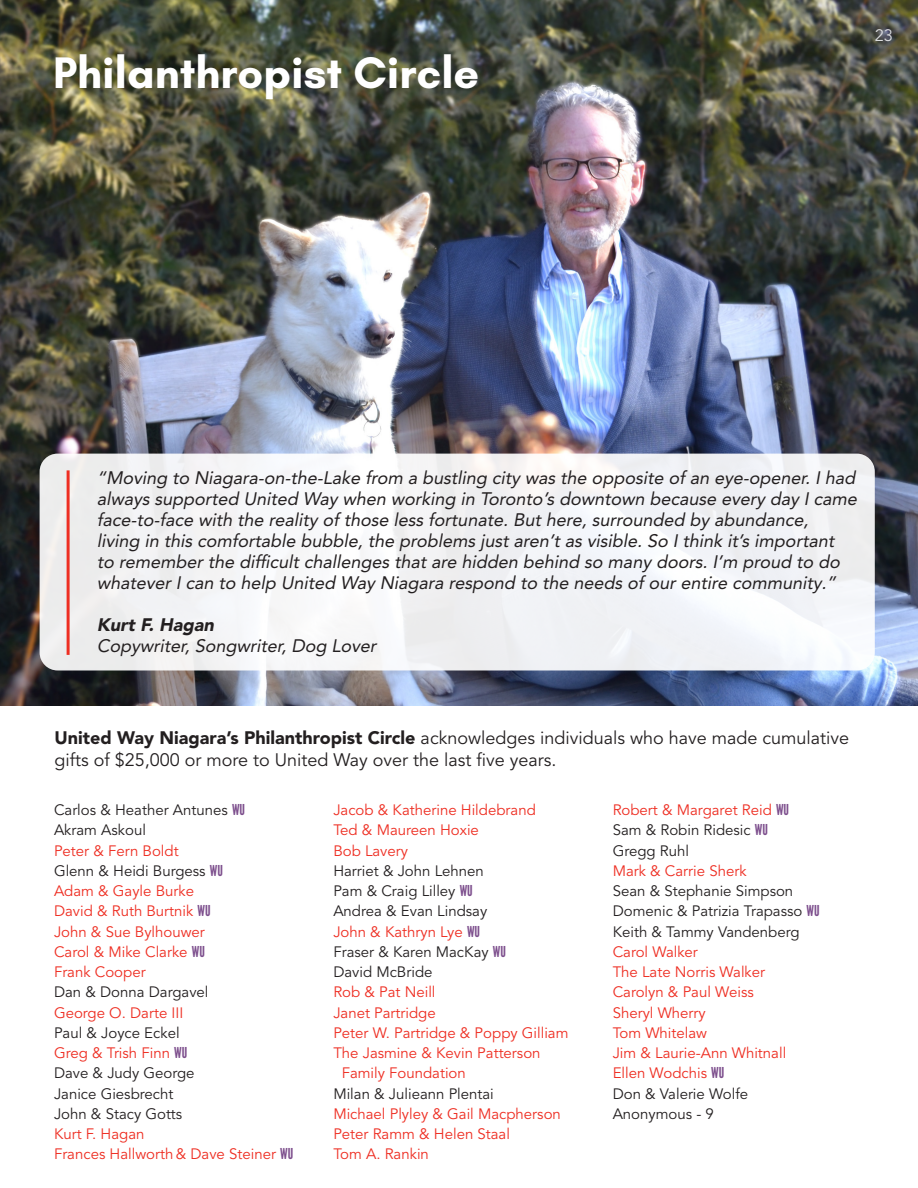
<style>
.page{position:relative;width:918px;height:1188px;background:#fff}
.page>*{position:absolute;margin:0;border:0;box-sizing:border-box;transform-origin:0 0}
.t1{font:700 45px "Glacial Indifference";color:#fff}
.t2{font:italic 18px/21px "Avenir LT Pro";color:#231f20}
.t3{font:18px/21.6px "Avenir LT Std";color:#231f20}
.t4{font:italic 900 18px "Avenir LT Pro";color:#231f20}
.t5{font:16.5px "Avenir LT Pro";color:#dcdddf}
.t6{font:15px "Avenir LT Std";color:#ee2e22}
.t7{font:15px "Avenir LT Std";color:#231f20}
.s1{font-weight:900}
.s2{font-family:"League Gothic";color:#7d4f8d}
</style>
<div class="page">
<img style="left:0;top:0;width:918px;height:706px">
<div style="left:40px;top:454px;width:835px;height:217px;background:#f2f3f6;border-radius:18px"></div>
<hr style="left:67px;top:470px;width:3px;height:185px;background:#ee2e22">
<p class="t1" style="left:53px;top:45px;width:428px">Philanthropist Circle</p>
<p class="t5" style="left:875px;top:25px;width:20px">23</p>
<p class="t2" style="left:97px;top:467px;width:766px">“Moving to Niagara-on-the-Lake from a bustling city was the opposite of an eye-opener. I had always supported United Way when working in Toronto’s downtown because every day I came</p>
<p class="t2" style="left:97px;top:509px;width:717px">face-to-face with the reality of those less fortunate. But here, surrounded by abundance,</p>
<p class="t2" style="left:97px;top:530px;width:743px">living in this comfortable bubble, the problems just aren’t as visible. So I think it’s important</p>
<p class="t2" style="left:97px;top:551px;width:748px">to remember the difficult challenges that are hidden behind so many doors. I’m proud to do whatever I can to help United Way Niagara respond to the needs of our entire community.”</p>
<p class="t4" style="left:97px;top:614px;width:122px">Kurt F. Hagan</p>
<p class="t2" style="left:97px;top:635px;width:285px">Copywriter, Songwriter, Dog Lover</p>
<p class="t3" style="left:55px;top:728px;width:796px"><span class="s1">United Way Niagara’s Philanthropist Circle</span> acknowledges individuals who have made cumulative gifts of $25,000 or more to United Way over the last five years.</p>
<p class="t7" style="left:54px;top:801px;width:193px">Carlos &amp; Heather Antunes <span class="s2">WU</span></p>
<p class="t7" style="left:54px;top:821px;width:93px">Akram Askoul</p>
<p class="t6" style="left:54px;top:842px;width:126px">Peter &amp; Fern Boldt</p>
<p class="t7" style="left:54px;top:862px;width:170px">Glenn &amp; Heidi Burgess <span class="s2">WU</span></p>
<p class="t6" style="left:54px;top:882px;width:142px">Adam &amp; Gayle Burke</p>
<p class="t6" style="left:54px;top:902px;width:158px">David &amp; Ruth Burtnik <span class="s2">WU</span></p>
<p class="t6" style="left:54px;top:923px;width:152px">John &amp; Sue Bylhouwer</p>
<p class="t6" style="left:54px;top:943px;width:152px">Carol &amp; Mike Clarke <span class="s2">WU</span></p>
<p class="t6" style="left:54px;top:963px;width:93px">Frank Cooper</p>
<p class="t7" style="left:54px;top:983px;width:156px">Dan &amp; Donna Dargavel</p>
<p class="t6" style="left:54px;top:1004px;width:131px">George O. Darte III</p>
<p class="t7" style="left:54px;top:1024px;width:127px">Paul &amp; Joyce Eckel</p>
<p class="t6" style="left:54px;top:1044px;width:135px">Greg &amp; Trish Finn <span class="s2">WU</span></p>
<p class="t7" style="left:54px;top:1064px;width:142px">Dave &amp; Judy George</p>
<p class="t7" style="left:54px;top:1085px;width:121px">Janice Giesbrecht</p>
<p class="t7" style="left:54px;top:1105px;width:130px">John &amp; Stacy Gotts</p>
<p class="t6" style="left:54px;top:1125px;width:92px">Kurt F. Hagan</p>
<p class="t6" style="left:54px;top:1145px;width:241px">Frances Hallworth &amp; Dave Steiner <span class="s2">WU</span></p>
<p class="t6" style="left:333px;top:801px;width:204px">Jacob &amp; Katherine Hildebrand</p>
<p class="t6" style="left:333px;top:821px;width:147px">Ted &amp; Maureen Hoxie</p>
<p class="t6" style="left:333px;top:842px;width:76px">Bob Lavery</p>
<p class="t7" style="left:333px;top:862px;width:152px">Harriet &amp; John Lehnen</p>
<p class="t7" style="left:333px;top:882px;width:141px">Pam &amp; Craig Lilley <span class="s2">WU</span></p>
<p class="t7" style="left:333px;top:902px;width:155px">Andrea &amp; Evan Lindsay</p>
<p class="t6" style="left:333px;top:923px;width:148px">John &amp; Kathryn Lye <span class="s2">WU</span></p>
<p class="t7" style="left:333px;top:943px;width:174px">Fraser &amp; Karen MacKay <span class="s2">WU</span></p>
<p class="t7" style="left:333px;top:963px;width:101px">David McBride</p>
<p class="t6" style="left:333px;top:983px;width:104px">Rob &amp; Pat Neill</p>
<p class="t6" style="left:333px;top:1004px;width:104px">Janet Partridge</p>
<p class="t6" style="left:333px;top:1024px;width:237px">Peter W. Partridge &amp; Poppy Gilliam</p>
<p class="t6" style="left:333px;top:1044px;width:209px">The Jasmine &amp; Kevin Patterson</p>
<p class="t6" style="left:342px;top:1064px;width:126px">Family Foundation</p>
<p class="t7" style="left:333px;top:1085px;width:162px">Milan &amp; Julieann Plentai</p>
<p class="t6" style="left:333px;top:1105px;width:229px">Michael Plyley &amp; Gail Macpherson</p>
<p class="t6" style="left:333px;top:1125px;width:178px">Peter Ramm &amp; Helen Staal</p>
<p class="t6" style="left:333px;top:1145px;width:97px">Tom A. Rankin</p>
<p class="t6" style="left:613px;top:801px;width:178px">Robert &amp; Margaret Reid <span class="s2">WU</span></p>
<p class="t7" style="left:613px;top:821px;width:157px">Sam &amp; Robin Ridesic <span class="s2">WU</span></p>
<p class="t7" style="left:613px;top:842px;width:78px">Gregg Ruhl</p>
<p class="t6" style="left:613px;top:862px;width:135px">Mark &amp; Carrie Sherk</p>
<p class="t7" style="left:613px;top:882px;width:182px">Sean &amp; Stephanie Simpson</p>
<p class="t7" style="left:613px;top:902px;width:208px">Domenic &amp; Patrizia Trapasso <span class="s2">WU</span></p>
<p class="t7" style="left:613px;top:923px;width:188px">Keith &amp; Tammy Vandenberg</p>
<p class="t6" style="left:613px;top:943px;width:87px">Carol Walker</p>
<p class="t6" style="left:613px;top:963px;width:154px">The Late Norris Walker</p>
<p class="t6" style="left:613px;top:983px;width:143px">Carolyn &amp; Paul Weiss</p>
<p class="t6" style="left:613px;top:1004px;width:95px">Sheryl Wherry</p>
<p class="t6" style="left:613px;top:1024px;width:96px">Tom Whitelaw</p>
<p class="t6" style="left:613px;top:1044px;width:175px">Jim &amp; Laurie-Ann Whitnall</p>
<p class="t6" style="left:613px;top:1064px;width:113px">Ellen Wodchis <span class="s2">WU</span></p>
<p class="t7" style="left:613px;top:1085px;width:137px">Don &amp; Valerie Wolfe</p>
<p class="t7" style="left:613px;top:1105px;width:103px">Anonymous - 9</p>
</div>
